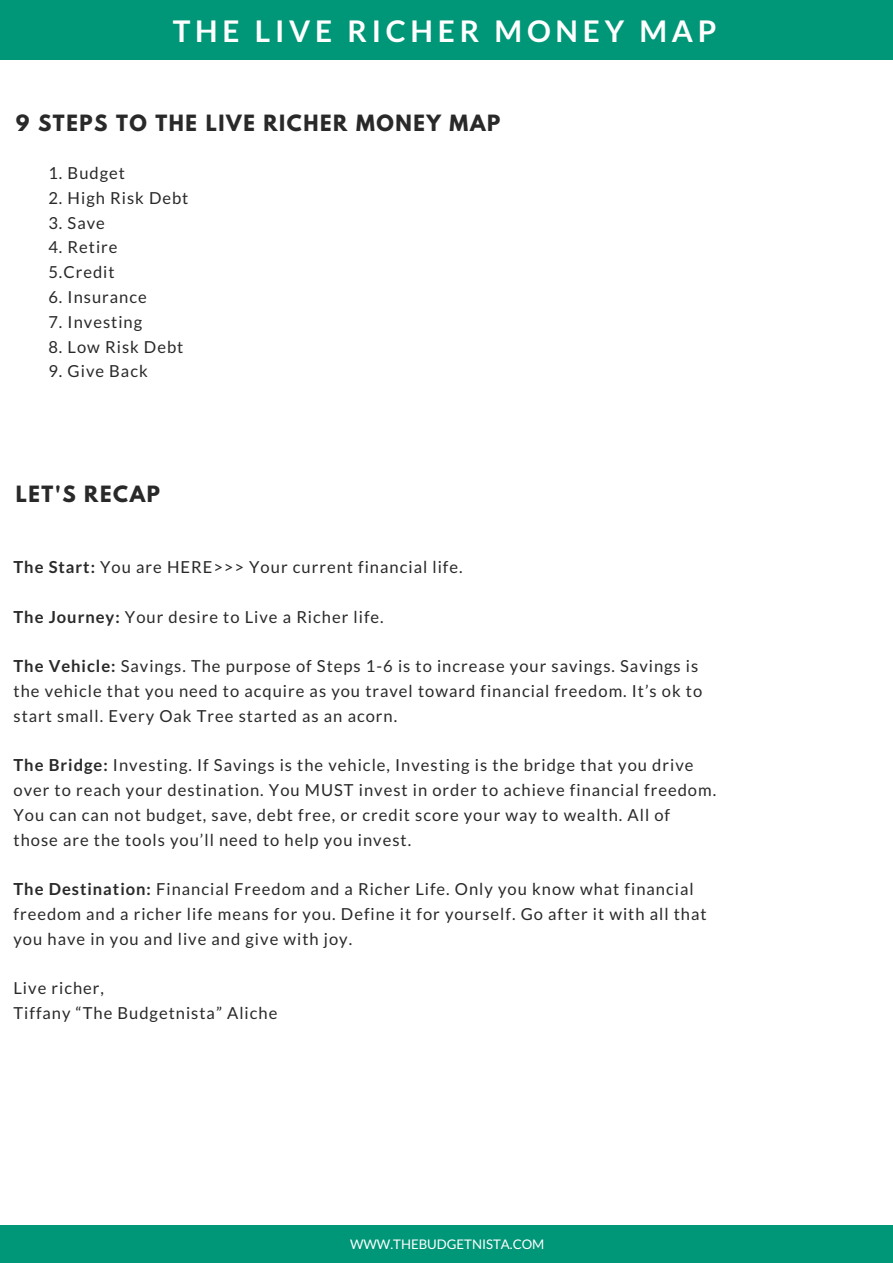
<style>
.page{position:relative;width:893px;height:1263px;background:#fff}
.page>*{position:absolute;margin:0;border:0;box-sizing:border-box;transform-origin:0 0}
.t1{font:700 29.85px "Lato";letter-spacing:.16em;color:#fff}
.t2{font:700 19.8px "League Spartan";letter-spacing:.08em;color:#292929}
.t3{font:16.5px/24.8px "Lato";letter-spacing:.06em;color:#292929}
.t4{font:13.2px "Lato";color:#fff}
.s1{font-weight:700}
</style>
<div class="page">
<div style="left:0;top:0;width:893px;height:60px;background:#009678"></div>
<div style="left:0;top:1225px;width:893px;height:38px;background:#009678"></div>
<h1 class="t1" style="left:173px;top:13px;width:545px">THE LIVE RICHER MONEY MAP</h1>
<p class="t2" style="left:16px;top:114px;width:486px">9 STEPS TO THE LIVE RICHER MONEY MAP</p>
<p class="t3" style="left:48px;top:160px;width:78px">1. Budget</p>
<p class="t3" style="left:48px;top:185px;width:142px">2. High Risk Debt</p>
<p class="t3" style="left:48px;top:210px;width:58px">3. Save</p>
<p class="t3" style="left:48px;top:235px;width:71px">4. Retire<br>5.Credit</p>
<p class="t3" style="left:48px;top:284px;width:100px">6. Insurance</p>
<p class="t3" style="left:48px;top:309px;width:95px">7. Investing</p>
<p class="t3" style="left:48px;top:334px;width:137px">8. Low Risk Debt</p>
<p class="t3" style="left:48px;top:358px;width:101px">9. Give Back</p>
<p class="t2" style="left:16px;top:484px;width:146px">LET'S RECAP</p>
<p class="t3" style="left:14px;top:554px;width:451px"><span class="s1">The Start:</span> You are HERE&gt;&gt;&gt; Your current financial life.</p>
<p class="t3" style="left:14px;top:604px;width:372px"><span class="s1">The Journey:</span> Your desire to Live a Richer life.</p>
<p class="t3" style="left:14px;top:653px;width:690px"><span class="s1">The Vehicle:</span> Savings. The purpose of Steps 1-6 is to increase your savings. Savings is the vehicle that you need to acquire as you travel toward financial freedom. It’s ok to start small. Every Oak Tree started as an acorn.</p>
<p class="t3" style="left:14px;top:753px;width:704px"><span class="s1">The Bridge:</span> Investing. If Savings is the vehicle, Investing is the bridge that you drive over to reach your destination. You MUST invest in order to achieve financial freedom.<br>You can can not budget, save, debt free, or credit score your way to wealth. All of those are the tools you’ll need to help you invest.</p>
<p class="t3" style="left:14px;top:876px;width:695px"><span class="s1">The Destination:</span> Financial Freedom and a Richer Life. Only you know what financial freedom and a richer life means for you. Define it for yourself. Go after it with all that you have in you and live and give with joy.</p>
<p class="t3" style="left:14px;top:975px;width:265px">Live richer,<br>Tiffany “The Budgetnista” Aliche</p>
<p class="t4" style="left:350px;top:1236px;width:196px">WWW.THEBUDGETNISTA.COM</p>
</div>
